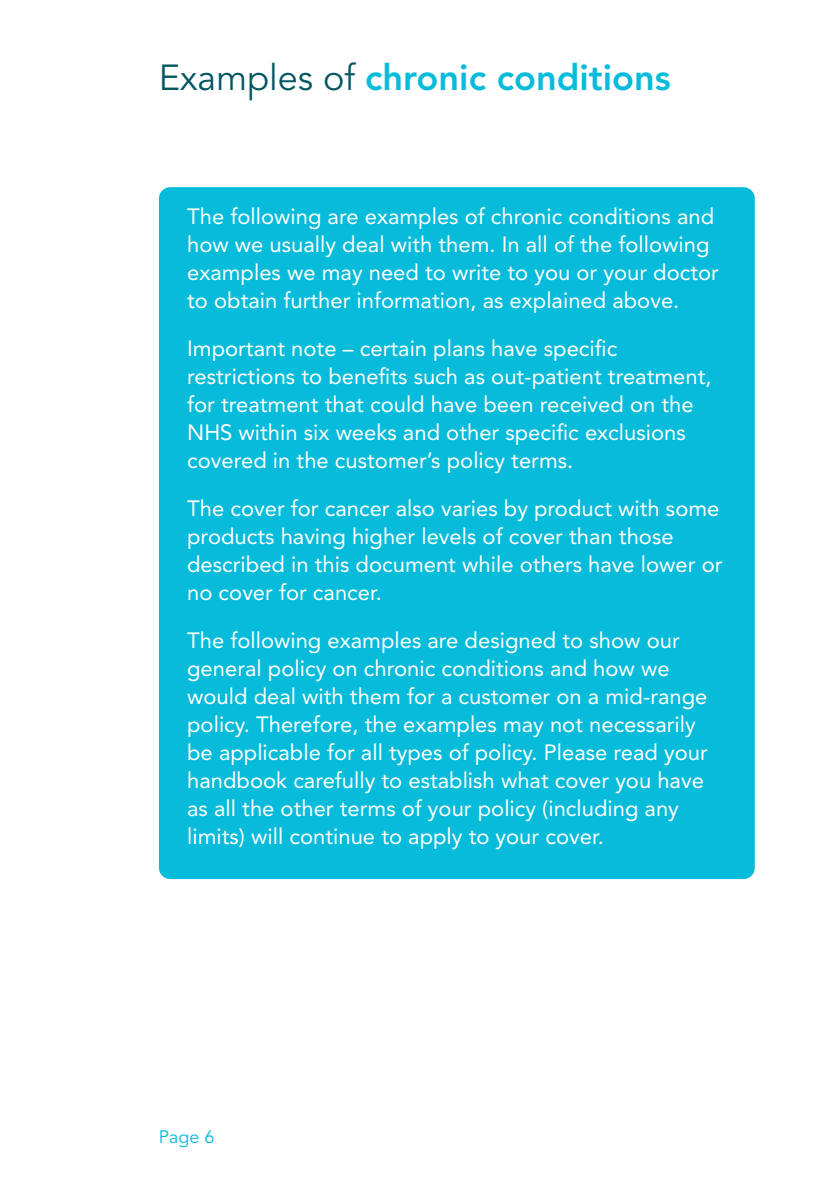
<style>
.page{position:relative;width:840px;height:1191px;background:#fff}
.page>*{position:absolute;margin:0;border:0;box-sizing:border-box;transform-origin:0 0}
.t1{font:800 36px "Avenir LT Std";color:#07bbda}
.t2{font:22px/28px "Avenir LT Std";color:#fff}
.t3{font:18px "Avenir LT Std";color:#07bbda}
.s1{font-weight:400;color:#035762}
</style>
<div class="page">
<div style="left:159px;top:187px;width:595px;height:692px;background:#07bbda;border-radius:11px"></div>
<h1 class="t1" style="left:159px;top:62px;width:513px"><span class="s1">Examples of</span> chronic conditions</h1>
<p class="t2" style="left:187px;top:204px;width:533px">The following are examples of chronic conditions and how we usually deal with them. In all of the following examples we may need to write to you or your doctor to obtain further information, as explained above.</p>
<p class="t2" style="left:187px;top:336px;width:525px">Important note – certain plans have specific restrictions to benefits such as out-patient treatment, for treatment that could have been received on the NHS within six weeks and other specific exclusions covered in the customer’s policy terms.</p>
<p class="t2" style="left:187px;top:496px;width:536px">The cover for cancer also varies by product with some products having higher levels of cover than those described in this document while others have lower or no cover for cancer.</p>
<p class="t2" style="left:187px;top:628px;width:522px">The following examples are designed to show our general policy on chronic conditions and how we would deal with them for a customer on a mid-range policy. Therefore, the examples may not necessarily be applicable for all types of policy. Please read your handbook carefully to establish what cover you have as all the other terms of your policy (including any limits) will continue to apply to your cover.</p>
<p class="t3" style="left:159px;top:1129px;width:57px">Page 6</p>
</div>
